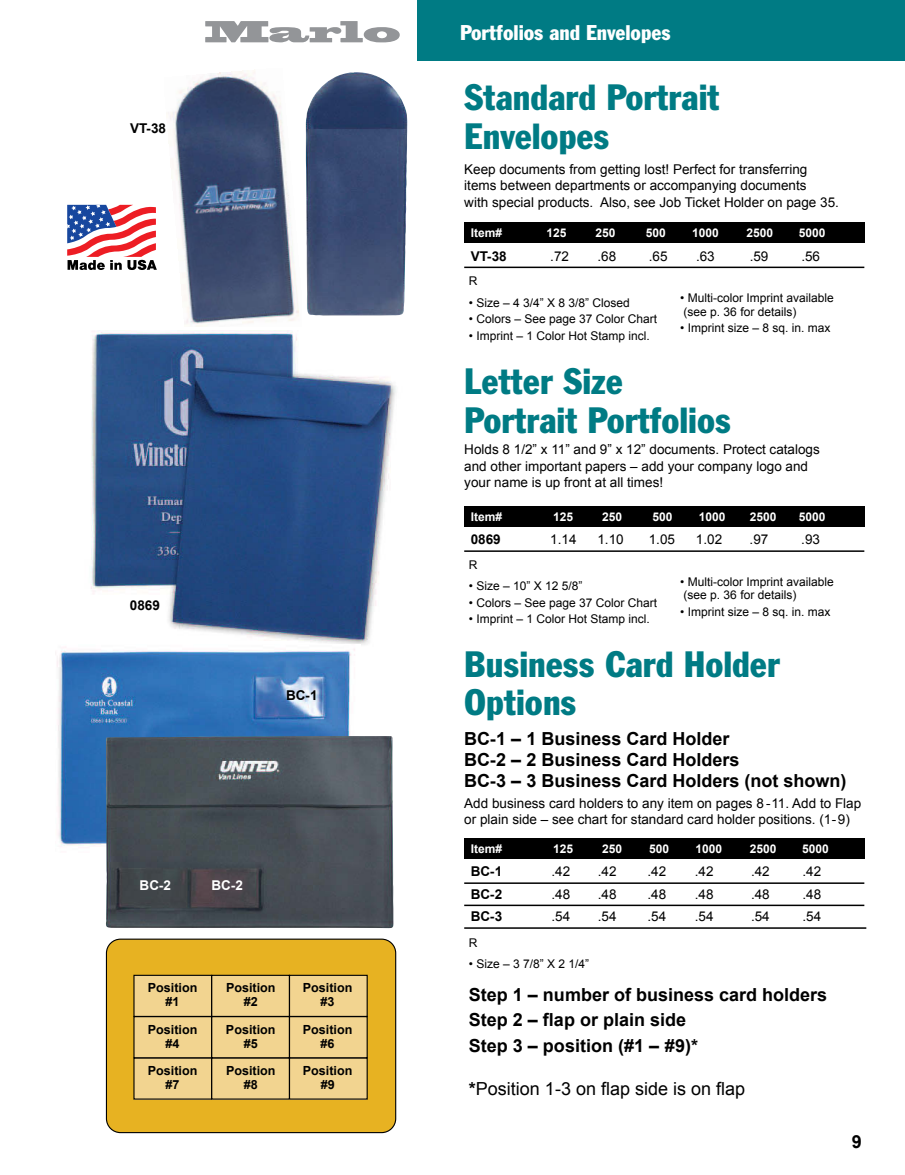
<style>
.page{position:relative;width:905px;height:1175px;background:#fff}
.page>*{position:absolute;margin:0;border:0;box-sizing:border-box;transform-origin:0 0}
.t1{font:condensed 36px/39px "Franklin Gothic BT";color:#007b84}
.t2{font:condensed 21px "Franklin Gothic BT";color:#fff}
.t3{font:700 18px/21px "Arial";color:#000}
.t4{font:18px "Arial";color:#000}
.t5{font:13.5px/16.5px "Arial";color:#000}
.t6{font:700 13.5px "Arial";color:#000}
.t7{font:700 13.5px "Arial";color:#fff}
.t8{font:700 12.6px/14px "Arial";color:#000;text-align:center}
.t9{font:12px/13.5px "Arial";color:#000}
.t10{font:700 12px "Arial";color:#fff}
.s1{font-weight:700}
</style>
<div class="page">
<div style="left:417px;top:0;width:487px;height:66px;background:#007b84"></div>
<div style="left:415px;top:61px;width:489px;height:1113px;background:#fff"></div>
<svg style="left:205px;top:21px;width:195px;height:21px"></svg>
<img style="left:91px;top:330px;width:305px;height:315px">
<div style="left:106px;top:938px;width:290px;height:195px;background:#e7b222"></div>
<div style="left:134px;top:1058px;width:78px;height:41px;background:#f2d490"></div>
<div style="left:212px;top:1058px;width:77px;height:41px;background:#f2d490"></div>
<div style="left:289px;top:1058px;width:78px;height:41px;background:#f2d490"></div>
<div style="left:134px;top:1016px;width:78px;height:41px;background:#f2d490"></div>
<div style="left:133px;top:1016px;width:79px;height:42px;border:1px solid #000"></div>
<div style="left:212px;top:1016px;width:77px;height:41px;background:#f2d490"></div>
<div style="left:211px;top:1016px;width:79px;height:42px;border:1px solid #000"></div>
<div style="left:289px;top:1016px;width:78px;height:41px;background:#f2d490"></div>
<div style="left:289px;top:1016px;width:79px;height:42px;border:1px solid #000"></div>
<div style="left:134px;top:975px;width:78px;height:41px;background:#f2d490"></div>
<div style="left:133px;top:974px;width:79px;height:43px;border:1px solid #000"></div>
<div style="left:212px;top:975px;width:77px;height:41px;background:#f2d490"></div>
<div style="left:211px;top:974px;width:79px;height:43px;border:1px solid #000"></div>
<div style="left:289px;top:975px;width:78px;height:41px;background:#f2d490"></div>
<div style="left:289px;top:974px;width:79px;height:43px;border:1px solid #000"></div>
<div style="left:464px;top:838px;width:400px;height:21px;background:#000"></div>
<hr style="left:464px;top:882px;width:400px;height:2px;background:#000">
<hr style="left:464px;top:904px;width:400px;height:2px;background:#000">
<hr style="left:464px;top:927px;width:402px;height:1px;background:#000">
<img style="left:57px;top:644px;width:303px;height:203px">
<img style="left:106px;top:736px;width:287px;height:192px">
<div style="left:464px;top:222px;width:400px;height:21px;background:#000"></div>
<hr style="left:464px;top:266px;width:400px;height:2px;background:#000">
<div style="left:464px;top:506px;width:400px;height:21px;background:#000"></div>
<hr style="left:464px;top:550px;width:400px;height:2px;background:#000">
<img style="left:170px;top:69px;width:129px;height:257px">
<img style="left:305px;top:72px;width:103px;height:244px">
<svg style="left:67px;top:205px;width:90px;height:65px"></svg>
<p class="t6" style="left:130px;top:121px;width:38px">VT-38</p>
<p class="t6" style="left:130px;top:598px;width:32px">0869</p>
<p class="t6" style="left:286px;top:688px;width:33px">BC-1</p>
<p class="t7" style="left:140px;top:878px;width:33px">BC-2</p>
<p class="t7" style="left:211px;top:878px;width:33px">BC-2</p>
<p class="t8" style="left:148px;top:981px;width:51px">Position #1</p>
<p class="t8" style="left:226px;top:981px;width:51px">Position #2</p>
<p class="t8" style="left:303px;top:981px;width:51px">Position #3</p>
<p class="t8" style="left:148px;top:1022px;width:51px">Position #4</p>
<p class="t8" style="left:226px;top:1022px;width:51px">Position #5</p>
<p class="t8" style="left:303px;top:1022px;width:51px">Position #6</p>
<p class="t8" style="left:148px;top:1063px;width:51px">Position #7</p>
<p class="t8" style="left:226px;top:1063px;width:51px">Position #8</p>
<p class="t8" style="left:303px;top:1063px;width:51px">Position #9</p>
<h2 class="t2" style="left:460px;top:25px;width:212px">Portfolios and Envelopes</h2>
<h1 class="t1" style="left:464px;top:81px;width:257px">Standard Portrait<br>Envelopes</h1>
<p class="t5" style="left:464px;top:161px;width:376px">Keep documents from getting lost! Perfect for transferring items between departments or accompanying documents<br>with special products. Also, see Job Ticket Holder on page 35.</p>
<p class="t10" style="left:471px;top:226px;width:33px">Item#</p>
<p class="t10" style="left:546px;top:226px;width:22px">125</p>
<p class="t10" style="left:595px;top:226px;width:22px">250</p>
<p class="t10" style="left:645px;top:226px;width:22px">500</p>
<p class="t10" style="left:692px;top:226px;width:28px">1000</p>
<p class="t10" style="left:746px;top:226px;width:28px">2500</p>
<p class="t10" style="left:798px;top:226px;width:28px">5000</p>
<p class="t6" style="left:470px;top:248px;width:38px">VT-38</p>
<p class="t5" style="left:550px;top:247px;width:20px">.72</p>
<p class="t5" style="left:597px;top:247px;width:20px">.68</p>
<p class="t5" style="left:648px;top:247px;width:20px">.65</p>
<p class="t5" style="left:696px;top:247px;width:20px">.63</p>
<p class="t5" style="left:749px;top:247px;width:20px">.59</p>
<p class="t5" style="left:801px;top:247px;width:20px">.56</p>
<p class="t9" style="left:469px;top:274px;width:10px">R</p>
<p class="t9" style="left:469px;top:295px;width:162px">• Size – 4 3/4” X 8 3/8” Closed</p>
<p class="t9" style="left:469px;top:312px;width:190px">• Colors – See page 37 Color Chart</p>
<p class="t9" style="left:469px;top:328px;width:182px">• Imprint – 1 Color Hot Stamp incl.</p>
<p class="t9" style="left:680px;top:291px;width:155px">• Multi-color Imprint available (see p. 36 for details)</p>
<p class="t9" style="left:680px;top:321px;width:152px">• Imprint size – 8 sq. in. max</p>
<h1 class="t1" style="left:464px;top:364px;width:268px">Letter Size<br>Portrait Portfolios</h1>
<p class="t5" style="left:464px;top:441px;width:357px">Holds 8 1/2” x 11” and 9” x 12” documents. Protect catalogs and other important papers – add your company logo and your name is up front at all times!</p>
<p class="t10" style="left:471px;top:510px;width:33px">Item#</p>
<p class="t10" style="left:553px;top:510px;width:22px">125</p>
<p class="t10" style="left:602px;top:510px;width:22px">250</p>
<p class="t10" style="left:652px;top:510px;width:22px">500</p>
<p class="t10" style="left:698px;top:510px;width:28px">1000</p>
<p class="t10" style="left:749px;top:510px;width:28px">2500</p>
<p class="t10" style="left:798px;top:510px;width:28px">5000</p>
<p class="t6" style="left:470px;top:532px;width:32px">0869</p>
<p class="t5" style="left:550px;top:531px;width:28px">1.14</p>
<p class="t5" style="left:597px;top:531px;width:28px">1.10</p>
<p class="t5" style="left:648px;top:531px;width:28px">1.05</p>
<p class="t5" style="left:696px;top:531px;width:28px">1.02</p>
<p class="t5" style="left:749px;top:531px;width:20px">.97</p>
<p class="t5" style="left:801px;top:531px;width:20px">.93</p>
<p class="t9" style="left:469px;top:558px;width:10px">R</p>
<p class="t9" style="left:469px;top:579px;width:115px">• Size – 10” X 12 5/8”</p>
<p class="t9" style="left:469px;top:596px;width:190px">• Colors – See page 37 Color Chart</p>
<p class="t9" style="left:469px;top:612px;width:182px">• Imprint – 1 Color Hot Stamp incl.</p>
<p class="t9" style="left:680px;top:575px;width:155px">• Multi-color Imprint available (see p. 36 for details)</p>
<p class="t9" style="left:680px;top:605px;width:152px">• Imprint size – 8 sq. in. max</p>
<h1 class="t1" style="left:464px;top:648px;width:317px;line-height:37.5px">Business Card Holder<br>Options</h1>
<h3 class="t3" style="left:464px;top:728px;width:384px">BC-1 – 1 Business Card Holder<br>BC-2 – 2 Business Card Holders<br>BC-3 – 3 Business Card Holders (not shown)</h3>
<p class="t5" style="left:464px;top:794px;width:398px">Add business card holders to any item on pages 8 -11. Add to Flap or plain side – see chart for standard card holder positions. (1-9)</p>
<p class="t10" style="left:471px;top:842px;width:33px">Item#</p>
<p class="t10" style="left:553px;top:842px;width:22px">125</p>
<p class="t10" style="left:602px;top:842px;width:22px">250</p>
<p class="t10" style="left:649px;top:842px;width:22px">500</p>
<p class="t10" style="left:695px;top:842px;width:28px">1000</p>
<p class="t10" style="left:749px;top:842px;width:28px">2500</p>
<p class="t10" style="left:802px;top:842px;width:28px">5000</p>
<p class="t6" style="left:470px;top:864px;width:33px">BC-1</p>
<p class="t5" style="left:551px;top:863px;width:20px">.42</p>
<p class="t5" style="left:598px;top:863px;width:20px">.42</p>
<p class="t5" style="left:647px;top:863px;width:20px">.42</p>
<p class="t5" style="left:694px;top:863px;width:20px">.42</p>
<p class="t5" style="left:751px;top:863px;width:20px">.42</p>
<p class="t5" style="left:802px;top:863px;width:20px">.42</p>
<p class="t6" style="left:470px;top:886px;width:33px">BC-2</p>
<p class="t5" style="left:551px;top:886px;width:20px">.48</p>
<p class="t5" style="left:598px;top:886px;width:20px">.48</p>
<p class="t5" style="left:647px;top:886px;width:20px">.48</p>
<p class="t5" style="left:694px;top:886px;width:20px">.48</p>
<p class="t5" style="left:751px;top:886px;width:20px">.48</p>
<p class="t5" style="left:802px;top:886px;width:20px">.48</p>
<p class="t6" style="left:470px;top:909px;width:33px">BC-3</p>
<p class="t5" style="left:551px;top:908px;width:20px">.54</p>
<p class="t5" style="left:598px;top:908px;width:20px">.54</p>
<p class="t5" style="left:647px;top:908px;width:20px">.54</p>
<p class="t5" style="left:694px;top:908px;width:20px">.54</p>
<p class="t5" style="left:751px;top:908px;width:20px">.54</p>
<p class="t5" style="left:802px;top:908px;width:20px">.54</p>
<p class="t9" style="left:469px;top:935px;width:10px">R</p>
<p class="t9" style="left:469px;top:956px;width:122px">• Size – 3 7/8” X 2 1/4”</p>
<h3 class="t3" style="left:469px;top:981px;width:360px;line-height:25.5px">Step 1 – number of business card holders<br>Step 2 – flap or plain side<br>Step 3 – position (#1 – #9)*</h3>
<h3 class="t4" style="left:469px;top:1078px;width:278px"><span class="s1">*</span>Position 1-3 on flap side is on flap</h3>
<h3 class="t3" style="left:851px;top:1130px;width:12px">9</h3>
</div>
